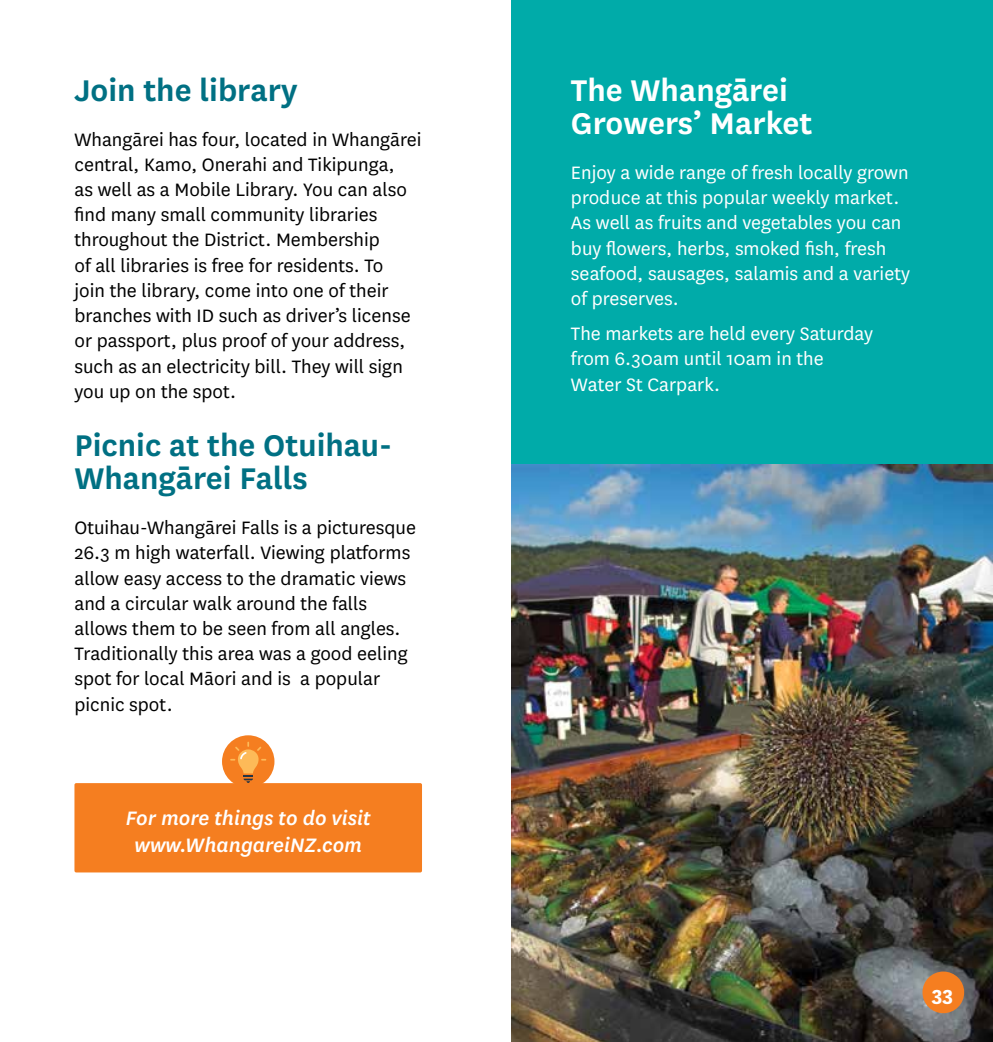
<style>
.page{position:relative;width:993px;height:1042px;background:#fff}
.page>*{position:absolute;margin:0;border:0;box-sizing:border-box;transform-origin:0 0}
.Heading_two__change{font:600 35px/33.2px "National";color:#007083}
.Heading_two__change-2{font:600 35px/33.2px "National";color:#fff}
.Pull_quote_orange_bo{font:italic 500 22.75px/27.3px "National";color:#fff;text-align:center}
.t1{font:700 22.75px "National";color:#fff}
.Body_Text{font:21px/25.2px "National";color:#000}
.Body_Text-2{font:21px/25.2px "National";color:#fff}
</style>
<div class="page">
<div style="left:511px;top:0;width:481px;height:1042px;background:#00aba9"></div>
<div style="left:74px;top:783px;width:348px;height:89px;background:#f57e20;border-radius:2px"></div>
<div style="left:222px;top:735px;width:52px;height:53px;background:#f57e20;border-radius:50%"></div>
<svg style="left:230px;top:741px;width:36px;height:42px"></svg>
<img style="left:511px;top:465px;width:481px;height:577px">
<div style="left:922px;top:971px;width:41px;height:42px;background:#f57e20;border-radius:50%"></div>
<h2 class="Heading_two__change" style="left:74px;top:71px;width:224px">Join the library</h2>
<p class="Body_Text" style="left:74px;top:126px;width:348px">Whangārei has four, located in Whangārei central, Kamo, Onerahi and Tikipunga,<br>as well as a Mobile Library. You can also find many small community libraries throughout the District. Membership<br>of all libraries is free for residents. To<br>join the library, come into one of their branches with ID such as driver’s license or passport, plus proof of your address, such as an electricity bill. They will sign you up on the spot.</p>
<h2 class="Heading_two__change" style="left:74px;top:426px;width:319px">Picnic at the Otuihau-<br>Whangārei Falls</h2>
<p class="Body_Text" style="left:74px;top:514px;width:343px">Otuihau-Whangārei Falls is a picturesque 26.3 m high waterfall. Viewing platforms allow easy access to the dramatic views and a circular walk around the falls allows them to be seen from all angles.<br>Traditionally this area was a good eeling spot for local Māori and is a popular picnic spot.</p>
<p class="Pull_quote_orange_bo" style="left:126px;top:803px;width:246px">For more things to do visit www.WhangareiNZ.com</p>
<h2 class="Heading_two__change-2" style="left:570px;top:71px;width:243px">The Whangārei<br>Growers’ Market</h2>
<p class="Body_Text-2" style="left:570px;top:159px;width:340px">Enjoy a wide range of fresh locally grown produce at this popular weekly market.<br>As well as fruits and vegetables you can buy flowers, herbs, smoked fish, fresh seafood, sausages, salamis and a variety of preserves.</p>
<p class="Body_Text-2" style="left:570px;top:320px;width:304px">The markets are held every Saturday from 6.30am until 10am in the<br>Water St Carpark.</p>
<p class="t1" style="left:931px;top:978px;width:23px">33</p>
</div>
